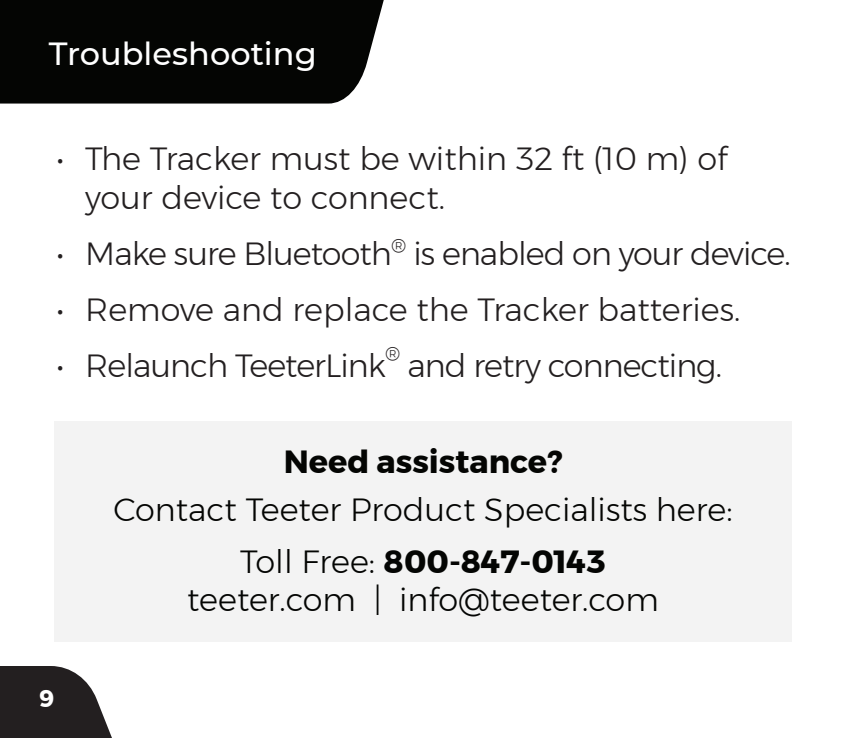
<style>
.page{position:relative;width:846px;height:738px;background:#fff}
.page>*{position:absolute;margin:0;border:0;box-sizing:border-box;transform-origin:0 0}
.t1{font:300 32px/38.4px "Montserrat";color:#231f20}
.t2{font:300 32px/38.4px "Montserrat";color:#040503;text-align:center}
.t3{font:300 32px "Montserrat";letter-spacing:-.03em;color:#231f20}
.t4{font:500 32px "Montserrat";color:#fff}
.t5{font:700 32px "Montserrat";color:#040503}
.t6{font:700 24px "Montserrat";color:#fff}
.t7{font:300 20px "Montserrat";color:#231f20}
.s1{font-weight:700}
</style>
<div class="page">
<div style="left:54px;top:422px;width:738px;height:220px;background:#f3f3f3"></div>
<div style="left:0;top:0;width:384px;height:104px;background:#040503"></div>
<svg style="left:0;top:666px;width:112px;height:72px;background:#434041"></svg>
<p class="t4" style="left:49px;top:32px;width:270px">Troubleshooting</p>
<p class="t1" style="left:85px;top:139px;width:644px;text-indent:-29px">• The Tracker must be within 32 ft (10 m) of your device to connect.</p>
<p class="t3" style="left:57px;top:229px;width:736px">• Make sure Bluetooth<sup>®</sup> is enabled on your device.</p>
<p class="t1" style="left:57px;top:290px;width:685px">• Remove and replace the Tracker batteries.</p>
<p class="t3" style="left:57px;top:341px;width:331px">• Relaunch TeeterLink</p>
<p class="t7" style="left:385px;top:339px;width:17px">®</p>
<p class="t3" style="left:408px;top:341px;width:316px">and retry connecting.</p>
<p class="t5" style="left:284px;top:436px;width:280px">Need assistance?</p>
<p class="t2" style="left:113px;top:490px;width:621px">Contact Teeter Product Specialists here:</p>
<p class="t6" style="left:40px;top:680px;width:17px">9</p>
<p class="t2" style="left:187px;top:542px;width:473px">Toll Free: <span class="s1">800-847-0143 </span>teeter.com | info@teeter.com</p>
</div>
